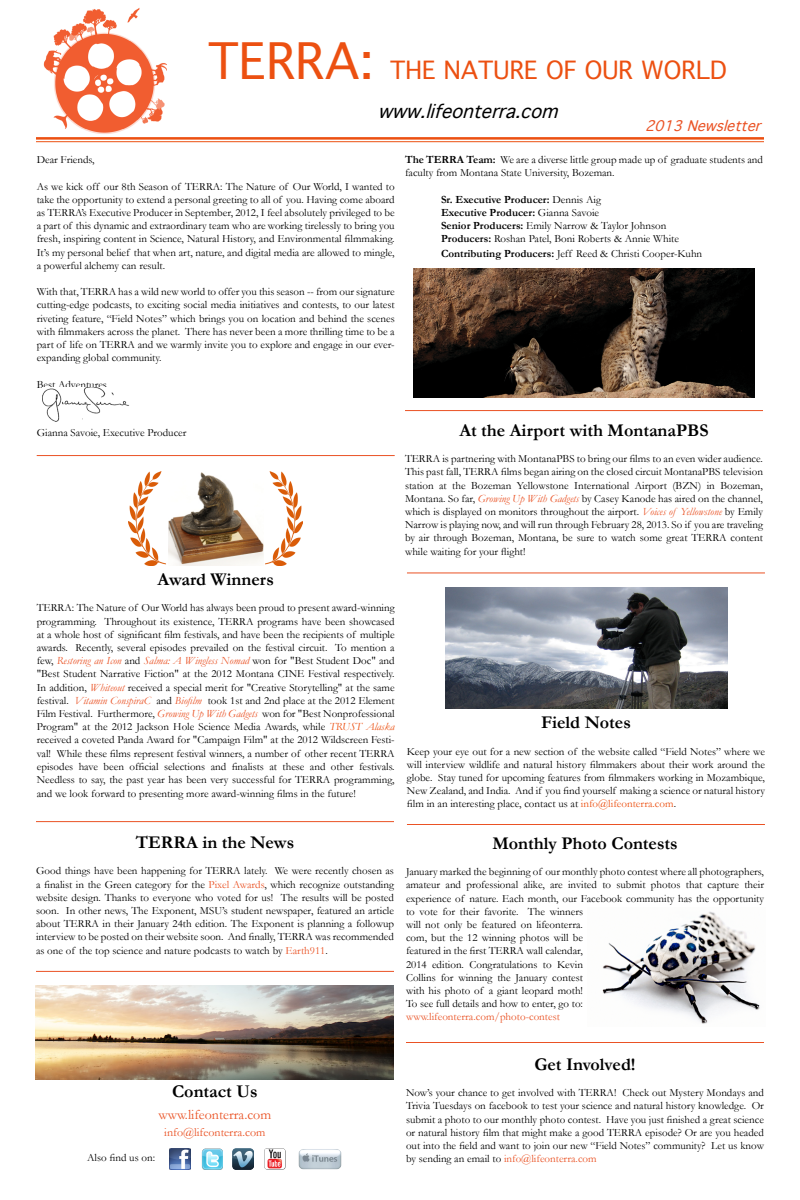
<style>
.page{position:relative;width:800px;height:1200px;background:#fff}
.page>*{position:absolute;margin:0;border:0;box-sizing:border-box;transform-origin:0 0}
.t1{font:24px "Geneva";color:#ec5011}
.t2{font:700 18px "Garamond";color:#000}
.t3{font:italic 18px "Geneva";color:#000}
.t4{font:14px "Garamond";color:#ea5224}
.t5{font:italic 14px "Geneva";color:#ea5224}
.t6{font:12px "Garamond";color:#ea5224}
.t7{font:11px/13.2px "Garamond";color:#000;text-align:justify}
.t8{font:700 11px "Garamond";color:#000}
.s1{font-size:48px}
.s2{font-style:italic;color:#ea5224}
.s3{font-style:italic;color:#ec5011}
.s4{font-weight:700}
.s5{font-weight:400}
.s6{color:#ec5011}
.s7{color:#ea5224}
</style>
<div class="page">
<img style="left:602px;top:911px;width:158px;height:113px">
<img style="left:414px;top:268px;width:341px;height:129px">
<img style="left:128px;top:471px;width:174px;height:95px">
<img style="left:445px;top:587px;width:282px;height:121px">
<hr style="left:407px;top:824px;width:358px;height:1px;background:#ea5224">
<hr style="left:406px;top:1042px;width:358px;height:1px;background:#ea5224">
<hr style="left:405px;top:410px;width:358px;height:1px;background:#ea5224">
<hr style="left:37px;top:455px;width:358px;height:1px;background:#ea5224">
<hr style="left:36px;top:821px;width:358px;height:1px;background:#ea5224">
<hr style="left:36px;top:971px;width:358px;height:1px;background:#ea5224">
<hr style="left:407px;top:572px;width:358px;height:1px;background:#ea5224">
<img style="left:43px;top:388px;width:86px;height:33px">
<img style="left:43px;top:8px;width:124px;height:126px">
<hr style="left:36px;top:137px;width:728px;height:3px;background:#ec5011">
<hr style="left:36px;top:141px;width:728px;height:1px;background:#ec5011">
<img style="left:36px;top:986px;width:358px;height:94px">
<img style="left:170px;top:1148px;width:20px;height:22px">
<img style="left:201px;top:1148px;width:21px;height:22px">
<img style="left:264px;top:1149px;width:22px;height:21px">
<img style="left:298px;top:1149px;width:44px;height:21px">
<img style="left:233px;top:1148px;width:20px;height:22px">
<p class="t1" style="left:208px;top:50px;width:520px"><span class="s1">TERRA:</span> THE NATURE OF OUR WORLD</p>
<p class="t3" style="left:378px;top:96px;width:189px">www.lifeonterra.com</p>
<p class="t5" style="left:645px;top:114px;width:123px">2013Newsletter</p>
<p class="t7" style="left:37px;top:153px;width:59px">Dear Friends,</p>
<p class="t7" style="left:37px;top:179px;width:360px">As we kick off our 8th Season of TERRA: The Nature of Our World, I wanted to take the opportunity to extend a personal greeting to all of you. Having come aboard as TERRA’s Executive Producer in September, 2012, I feel absolutely privileged to be a part of this dynamic and extraordinary team who are working tirelessly to bring you fresh, inspiring content in Science, Natural History, and Environmental filmmaking.<br>It’s my personal belief that when art, nature, and digital media are allowed to mingle, a powerful alchemy can result.</p>
<p class="t7" style="left:37px;top:285px;width:360px">With that, TERRA has a wild new world to offer you this season -- from our signature cutting-edge podcasts, to exciting social media initiatives and contests, to our latest riveting feature, “Field Notes” which brings you on location and behind the scenes with filmmakers across the planet. There has never been a more thrilling time to be a part of life on TERRA and we warmly invite you to explore and engage in our ever&shy;expanding global community.</p>
<p class="t7" style="left:37px;top:377px;width:74px">Best Adventures,</p>
<p class="t7" style="left:37px;top:425px;width:151px">Gianna Savoie, Executive Producer</p>
<p class="t2" style="left:157px;top:569px;width:118px">Award Winners</p>
<p class="t7" style="left:37px;top:601px;width:360px">TERRA: The Nature of Our World has always been proud to present award-winning programming. Throughout its existence, TERRA programs have been showcased at a whole host of significant film festivals, and have been the recipients of multiple awards. Recently, several episodes prevailed on the festival circuit. To mention a few, <span class="s2">Restoring an Icon</span> and <span class="s2">Salma: A Wingless Nomad</span> won for "Best Student Doc" and "Best Student Narrative Fiction" at the 2012 Montana CINE Festival respectively.<br>In addition, <span class="s2">Whiteout</span> received a special merit for "Creative Storytelling" at the same festival. <span class="s2">Vitamin ConspiraC</span> and <span class="s2">Biofilm</span> took 1st and 2nd place at the 2012 Element Film Festival. Furthermore, <span class="s2">Growing Up With Gadgets</span> won for "Best Nonprofessional Program" at the 2012 Jackson Hole Science Media Awards, while <span class="s3">TRUST Alaska </span>received a coveted Panda Award for "Campaign Film" at the 2012 Wildscreen Festi&shy;val! While these films represent festival winners, a number of other recent TERRA episodes have been official selections and finalists at these and other festivals.<br>Needless to say, the past year has been very successful for TERRA programming,</p>
<p class="t7" style="left:37px;top:787px;width:321px">and we look forward to presenting more award-winning films in the future!</p>
<p class="t7" style="left:405px;top:153px;width:359px"><span class="s4">The TERRA Team:</span> We are a diverse little group made up of graduate students and faculty from Montana State University, Bozeman.</p>
<p class="t8" style="left:441px;top:193px;width:161px">Sr. Executive Producer: <span class="s5">Dennis Aig</span></p>
<p class="t8" style="left:441px;top:206px;width:160px">Executive Producer: <span class="s5">Gianna Savoie</span></p>
<p class="t7" style="left:441px;top:219px;width:227px"><span class="s4">Senior Producers:</span> Emily Narrow &amp; Taylor Johnson</p>
<p class="t7" style="left:441px;top:232px;width:240px"><span class="s4">Producers:</span> Roshan Patel, Boni Roberts &amp; Annie White</p>
<p class="t7" style="left:441px;top:247px;width:263px"><span class="s4">Contributing Producers:</span> Jeff Reed &amp; Christi Cooper-Kuhn</p>
<p class="t2" style="left:459px;top:419px;width:251px">At the Airport with MontanaPBS</p>
<p class="t7" style="left:405px;top:452px;width:360px">TERRA is partnering with MontanaPBS to bring our films to an even wider audience.<br>This past fall, TERRA films began airing on the closed circuit MontanaPBS television station at the Bozeman Yellowstone International Airport (BZN) in Bozeman, Montana. So far, <span class="s2">Growing Up With Gadgets</span> by Casey Kanode has aired on the channel, which is displayed on monitors throughout the airport. <span class="s2">Voices of Yellowstone</span> by Emily Narrow is playing now, and will run through February 28, 2013. So if you are traveling by air through Bozeman, Montana, be sure to watch some great TERRA content while waiting for your flight!</p>
<p class="t2" style="left:541px;top:712px;width:91px">Field Notes</p>
<p class="t7" style="left:407px;top:744px;width:360px">Keep your eye out for a new section of the website called “Field Notes” where we will interview wildlife and natural history filmmakers about their work around the globe. Stay tuned for upcoming features from filmmakers working in Mozambique, New Zealand, and India. And if you find yourself making a science or natural history film in an interesting place, contact us at <span class="s6">info@lifeonterra.com</span>.</p>
<p class="t2" style="left:136px;top:832px;width:160px">TERRA in the News</p>
<p class="t7" style="left:36px;top:864px;width:360px">Good things have been happening for TERRA lately. We were recently chosen as a finalist in the Green category for the <span class="s7">Pixel Awards</span>, which recognize outstanding website design. Thanks to everyone who voted for us! The results will be posted soon. In other news, The Exponent, MSU’s student newspaper, featured an article about TERRA in their January 24th edition. The Exponent is planning a followup interview to be posted on their website soon. And finally, TERRA was recommended as one of the top science and nature podcasts to watch by <span class="s7">Earth911</span>.</p>
<p class="t2" style="left:492px;top:832px;width:187px">Monthly Photo Contests</p>
<p class="t7" style="left:406px;top:865px;width:360px;text-align:left">January marked the beginning of our monthly photo contest where all photographers, amateur and professional alike, are invited to submit photos that capture their experience of nature. Each month, our Facebook community has the opportunity to vote for their favorite. The winners<br>will not only be featured on lifeonterra.<br>com, but the 12 winning photos will be<br>featured in the first TERRA wall calendar,<br>2014 edition. Congratulations to Kevin<br>Collins for winning the January contest<br>with his photo of a giant leopard moth!<br>To see full details and how to enter, go to:<br><span class="s7">www.lifeonterra.com/photo-contest</span></p>
<p class="t2" style="left:172px;top:1081px;width:87px">Contact Us</p>
<p class="t4" style="left:159px;top:1106px;width:114px">www.lifeonterra.com</p>
<p class="t6" style="left:164px;top:1125px;width:103px">info@lifeonterra.com</p>
<p class="t7" style="left:87px;top:1151px;width:69px">Also find us on:</p>
<p class="t2" style="left:534px;top:1053px;width:103px">Get Involved!</p>
<p class="t7" style="left:406px;top:1086px;width:360px">Now’s your chance to get involved with TERRA! Check out Mystery Mondays and Trivia Tuesdays on facebook to test your science and natural history knowledge. Or submit a photo to our monthly photo contest. Have you just finished a great science or natural history film that might make a good TERRA episode? Or are you headed out into the field and want to join our new “Field Notes” community? Let us know by sending an email to <span class="s7">info@lifeonterra.com</span></p>
</div>
